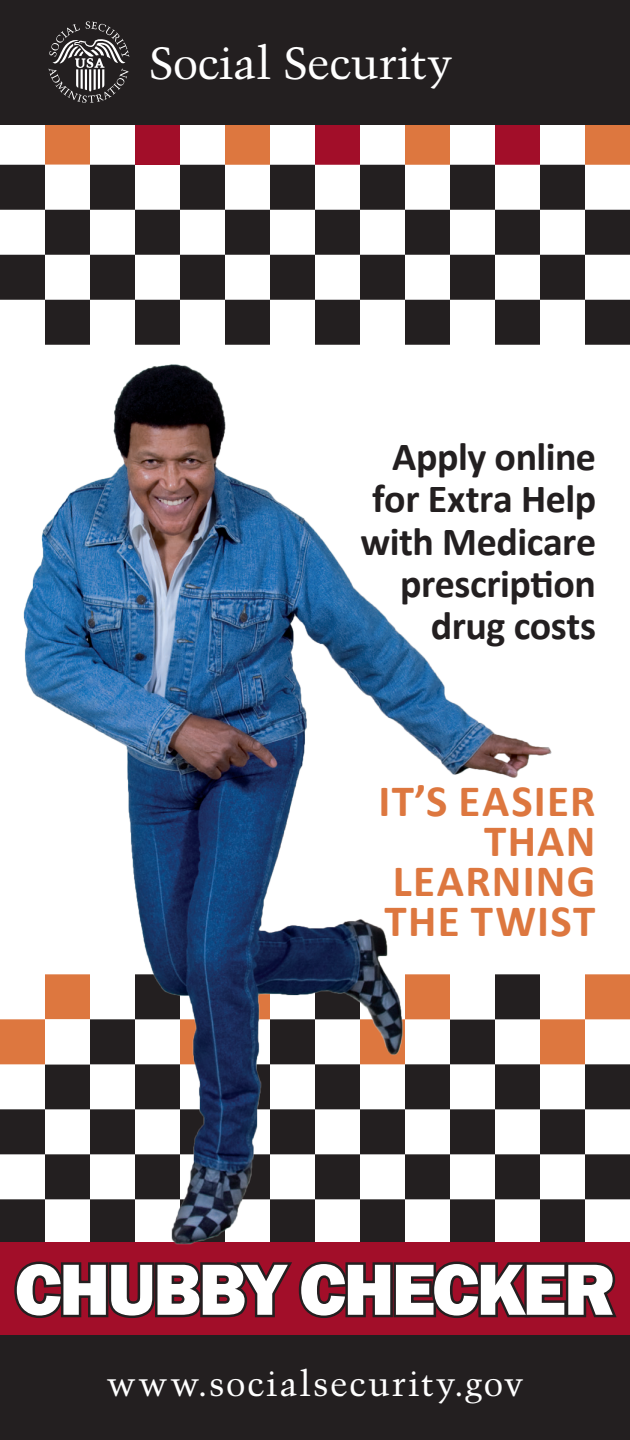
<style>
.page{position:relative;width:630px;height:1440px;background:#fff}
.page>*{position:absolute;margin:0;border:0;box-sizing:border-box;transform-origin:0 0}
.t1{font:800 75px "Franklin Gothic";letter-spacing:-.04em;color:#fff}
.title_subhead{font:700 45px/40px "Calibri";letter-spacing:.03em;color:#dd773f;text-align:right}
.t2{font:45px "Trump Mediaeval";letter-spacing:-.01em;color:#fff}
.t3{font:700 40px/42.5px "Calibri";letter-spacing:-.01em;color:#231f20;text-align:right}
.t4{font:35px "Trump Mediaeval";letter-spacing:.05em;color:#fff}
</style>
<div class="page">
<svg style="left:581px;top:974px;width:49px;height:268px"></svg>
<div style="left:0;top:1242px;width:630px;height:93px;background:#a20e29"></div>
<svg style="left:14px;top:1261px;width:603px;height:57px"></svg>
<img style="left:0;top:364px;width:581px;height:881px">
<svg style="left:495px;top:125px;width:135px;height:40px"></svg>
<svg style="left:45px;top:125px;width:450px;height:40px"></svg>
<svg style="left:0;top:165px;width:630px;height:180px"></svg>
<div style="left:0;top:1335px;width:630px;height:105px;background:#231f20"></div>
<div style="left:0;top:0;width:630px;height:125px;background:#231f20"></div>
<svg style="left:49px;top:21px;width:80px;height:81px"></svg>
<p class="t2" style="left:149px;top:36px;width:305px">Social Security</p>
<p class="t3" style="left:360px;top:435px;width:237px">Apply online for Extra Help with Medicare prescription drug costs</p>
<p class="title_subhead" style="left:379px;top:781px;width:218px">IT’S EASIER<br>THAN<br>LEARNING<br>THE TWIST</p>
<h1 class="t1" style="left:15px;top:1241px;width:602px">CHUBBY CHECKER</h1>
<p class="t4" style="left:107px;top:1362px;width:419px">www.socialsecurity.gov</p>
</div>
